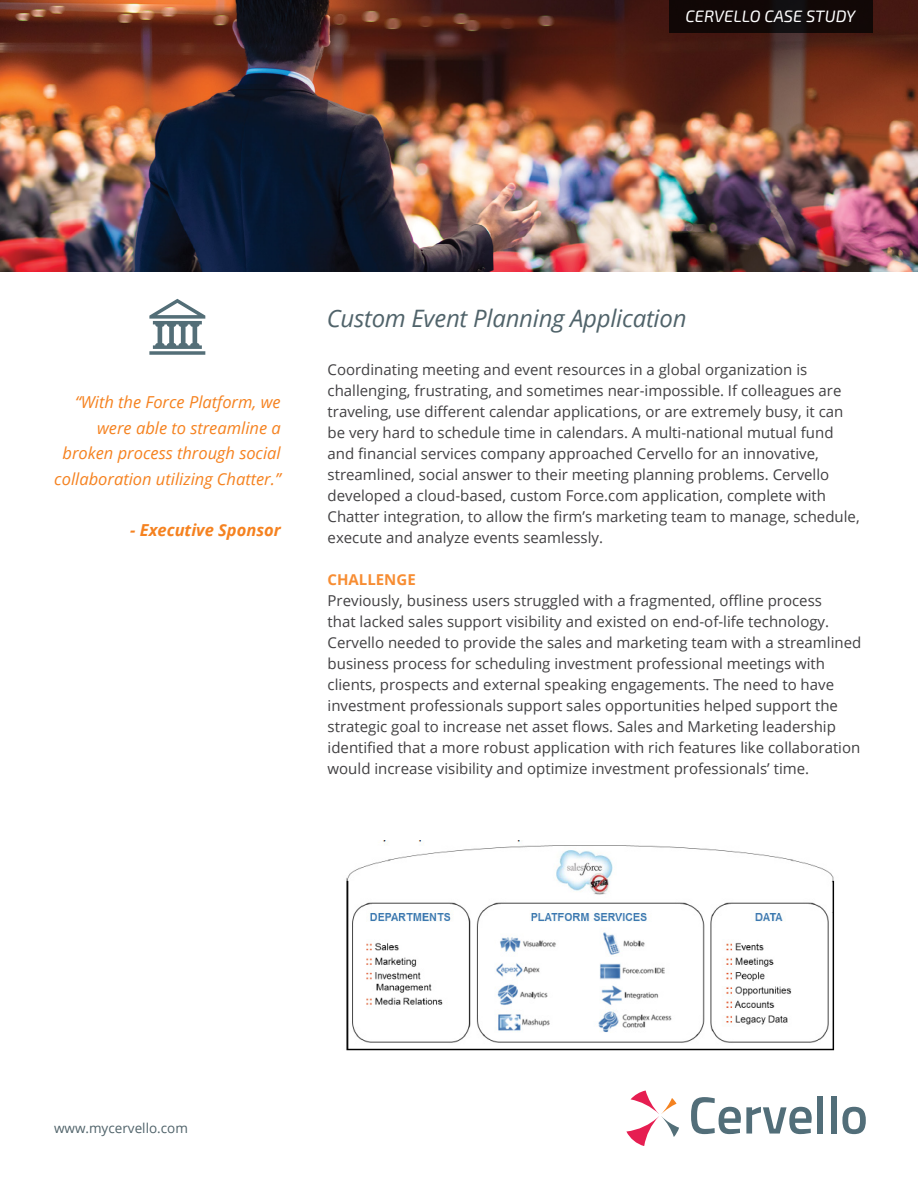
<style>
.page{position:relative;width:918px;height:1188px;background:#fff}
.page>*{position:absolute;margin:0;border:0;box-sizing:border-box;transform-origin:0 0}
.t1{font:italic 24px "Open Sans";letter-spacing:-.01em;color:#50636a}
.t2{font:italic 16.5px/25.5px "Open Sans";color:#f58220;text-align:right}
.t3{font:italic 700 16.5px "Open Sans";color:#f58220}
.t4{font:italic 16.5px "Exo 2.0";color:#fff}
.t5{font:15px/21px "Open Sans";color:#414042}
.t6{font:700 15px "Open Sans";color:#f78d33}
.t7{font:13.5px "Open Sans";color:#50636a}
</style>
<div class="page">
<img style="left:0;top:0;width:918px;height:272px">
<svg style="left:691px;top:1097px;width:121px;height:37px"></svg>
<div style="left:818px;top:1096px;width:5px;height:38px;background:#526e79"></div>
<div style="left:831px;top:1096px;width:5px;height:38px;background:#526e79"></div>
<svg style="left:842px;top:1107px;width:24px;height:27px"></svg>
<svg style="left:626px;top:1090px;width:53px;height:55px"></svg>
<svg style="left:149px;top:299px;width:56px;height:56px"></svg>
<img style="left:346px;top:841px;width:489px;height:210px">
<div style="left:670px;top:0;width:203px;height:32px;background:linear-gradient(to right,#100707,#120a0a)"></div>
<p class="t4" style="left:686px;top:6px;width:172px">CERVELLO CASE STUDY</p>
<p class="t2" style="left:54px;top:389px;width:228px">“With the Force Platform, we were able to streamline a broken process through social collaboration utilizing Chatter.”</p>
<p class="t3" style="left:130px;top:518px;width:152px">- Executive Sponsor</p>
<h1 class="t1" style="left:327px;top:302px;width:361px">Custom Event Planning Application</h1>
<p class="t5" style="left:328px;top:359px;width:534px">Coordinating meeting and event resources in a global organization is challenging, frustrating, and sometimes near-impossible. If colleagues are traveling, use different calendar applications, or are extremely busy, it can be very hard to schedule time in calendars. A multi-national mutual fund and financial services company approached Cervello for an innovative, streamlined, social answer to their meeting planning problems. Cervello developed a cloud-based, custom Force.com application, complete with Chatter integration, to allow the firm’s marketing team to manage, schedule, execute and analyze events seamlessly.</p>
<p class="t6" style="left:328px;top:569px;width:90px">CHALLENGE</p>
<p class="t5" style="left:328px;top:590px;width:535px">Previously, business users struggled with a fragmented, offline process<br>that lacked sales support visibility and existed on end-of-life technology.<br>Cervello needed to provide the sales and marketing team with a streamlined business process for scheduling investment professional meetings with clients, prospects and external speaking engagements. The need to have investment professionals support sales opportunities helped support the strategic goal to increase net asset flows. Sales and Marketing leadership identified that a more robust application with rich features like collaboration would increase visibility and optimize investment professionals’ time.</p>
<p class="t7" style="left:54px;top:1119px;width:136px">www.mycervello.com</p>
</div>
